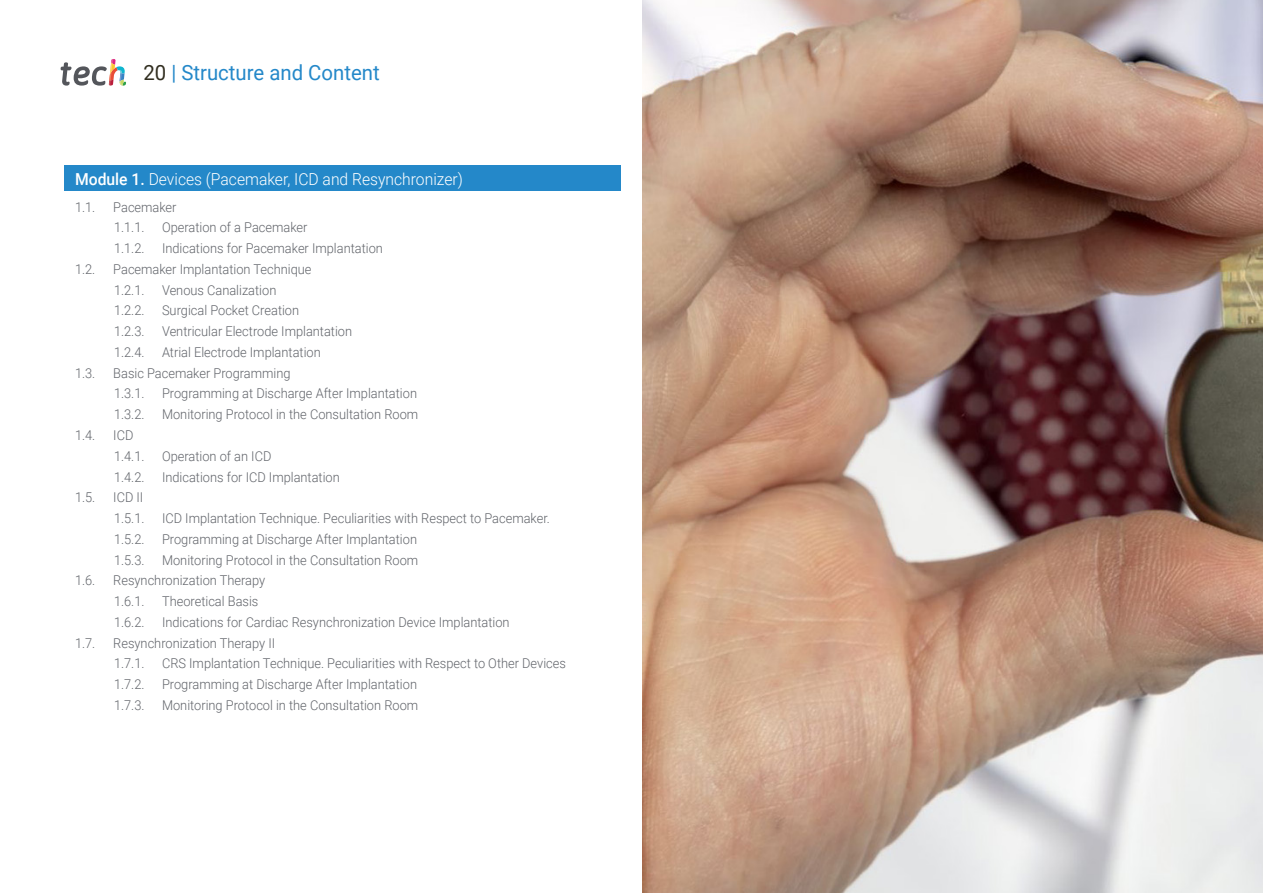
<style>
.page{position:relative;width:1263px;height:893px;background:#fff}
.page>*{position:absolute;margin:0;border:0;box-sizing:border-box;transform-origin:0 0}
.t1{font:21px "Roboto";color:#2488c9}
.t2{font:300 16.5px "Roboto";color:#fff;scale:.95 1}
.t3{font:300 13.5px/20.7px "Roboto";color:#61646a;scale:.95 1}
.s1{color:#312e20}
.s2{font-weight:500}
</style>
<div class="page">
<div style="left:64px;top:166px;width:557px;height:25px;background:#2488c9"></div>
<svg style="left:61px;top:59px;width:65px;height:27px"></svg>
<img style="left:642px;top:0;width:621px;height:893px">
<h1 class="t1" style="left:144px;top:57px;width:238px"><span class="s1">20</span> | Structure and Content</h1>
<p class="t2" style="left:75px;top:167px;width:410px"><span class="s2">Module 1.</span> Devices (Pacemaker, ICD and Resynchronizer)</p>
<p class="t3" style="left:75px;top:196px;width:23px">1.1.</p>
<p class="t3" style="left:113px;top:196px;width:68px">Pacemaker<br>1.1.1.</p>
<p class="t3" style="left:162px;top:217px;width:155px">Operation of a Pacemaker</p>
<p class="t3" style="left:114px;top:238px;width:34px">1.1.2.</p>
<p class="t3" style="left:162px;top:238px;width:234px">Indications for Pacemaker Implantation</p>
<p class="t3" style="left:75px;top:258px;width:23px">1.2.</p>
<p class="t3" style="left:113px;top:258px;width:210px">Pacemaker Implantation Technique<br>1.2.1.</p>
<p class="t3" style="left:162px;top:279px;width:122px">Venous Canalization</p>
<p class="t3" style="left:114px;top:300px;width:34px">1.2.2.</p>
<p class="t3" style="left:162px;top:300px;width:146px">Surgical Pocket Creation</p>
<p class="t3" style="left:114px;top:321px;width:34px">1.2.3.</p>
<p class="t3" style="left:162px;top:321px;width:202px">Ventricular Electrode Implantation</p>
<p class="t3" style="left:114px;top:341px;width:34px">1.2.4.</p>
<p class="t3" style="left:162px;top:341px;width:169px">Atrial Electrode Implantation</p>
<p class="t3" style="left:75px;top:362px;width:23px">1.3.</p>
<p class="t3" style="left:113px;top:362px;width:188px">Basic Pacemaker Programming<br>1.3.1.</p>
<p class="t3" style="left:162px;top:383px;width:270px">Programming at Discharge After Implantation</p>
<p class="t3" style="left:114px;top:404px;width:34px">1.3.2.</p>
<p class="t3" style="left:162px;top:404px;width:271px">Monitoring Protocol in the Consultation Room</p>
<p class="t3" style="left:75px;top:424px;width:23px">1.4.</p>
<p class="t3" style="left:113px;top:424px;width:34px">ICD<br>1.4.1.</p>
<p class="t3" style="left:162px;top:445px;width:117px">Operation of an ICD</p>
<p class="t3" style="left:114px;top:466px;width:34px">1.4.2.</p>
<p class="t3" style="left:162px;top:466px;width:189px">Indications for ICD Implantation</p>
<p class="t3" style="left:75px;top:487px;width:23px">1.5.</p>
<p class="t3" style="left:113px;top:487px;width:34px">ICD II<br>1.5.1.</p>
<p class="t3" style="left:162px;top:507px;width:410px">ICD Implantation Technique. Peculiarities with Respect to Pacemaker.</p>
<p class="t3" style="left:114px;top:528px;width:34px">1.5.2.</p>
<p class="t3" style="left:162px;top:528px;width:270px">Programming at Discharge After Implantation</p>
<p class="t3" style="left:114px;top:549px;width:34px">1.5.3.</p>
<p class="t3" style="left:162px;top:549px;width:271px">Monitoring Protocol in the Consultation Room</p>
<p class="t3" style="left:75px;top:570px;width:23px">1.6.</p>
<p class="t3" style="left:113px;top:570px;width:161px">Resynchronization Therapy<br>1.6.1.</p>
<p class="t3" style="left:162px;top:590px;width:103px">Theoretical Basis</p>
<p class="t3" style="left:114px;top:611px;width:34px">1.6.2.</p>
<p class="t3" style="left:162px;top:611px;width:367px">Indications for Cardiac Resynchronization Device Implantation</p>
<p class="t3" style="left:75px;top:632px;width:23px">1.7.</p>
<p class="t3" style="left:113px;top:632px;width:172px">Resynchronization Therapy II<br>1.7.1.</p>
<p class="t3" style="left:162px;top:653px;width:427px">CRS Implantation Technique. Peculiarities with Respect to Other Devices</p>
<p class="t3" style="left:114px;top:673px;width:34px">1.7.2.</p>
<p class="t3" style="left:162px;top:673px;width:270px">Programming at Discharge After Implantation</p>
<p class="t3" style="left:114px;top:694px;width:34px">1.7.3.</p>
<p class="t3" style="left:162px;top:694px;width:271px">Monitoring Protocol in the Consultation Room</p>
</div>
